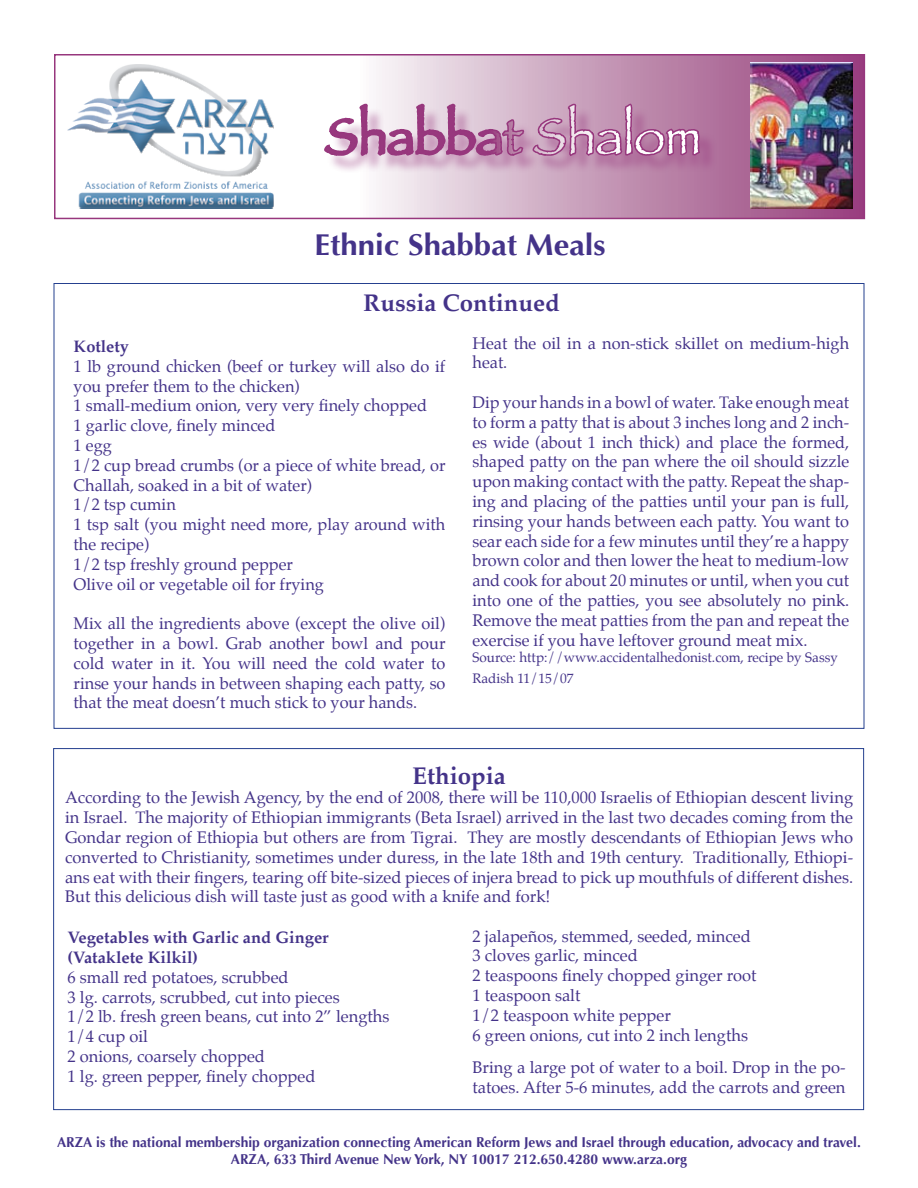
<style>
.page{position:relative;width:918px;height:1188px;background:#fff}
.page>*{position:absolute;margin:0;border:0;box-sizing:border-box;transform-origin:0 0}
.t1{font:51px "Papyrus";color:#fff}
.t2{font:700 30px "Optima";color:#443389;scale:1.04 1}
.t3{font:700 24px "Palatino";color:#443389}
.t4{font:16.5px/19.8px "Palatino";color:#443389}
.t5{font:700 16.5px/19.8px "Palatino";color:#443389}
.t6{font:700 14.25px/17.1px "Optima";color:#443389;text-align:center}
.t7{font:13.5px/21.6px "Palatino";color:#443389}
</style>
<div class="page">
<svg style="left:79px;top:57px;width:783px;height:159px"></svg>
<div style="left:54px;top:54px;width:811px;height:165px;border:2px solid #97377d"></div>
<div style="left:749px;top:62px;width:105px;height:147px;background:#97377d;opacity:.75"></div>
<div style="left:67px;top:64px;width:207px;height:144px;background:#fff;opacity:.25"></div>
<div style="left:67px;top:68px;width:207px;height:140px;background:#000;opacity:.25"></div>
<div style="left:327px;top:106px;width:391px;height:67px;background:#97377d;opacity:.5"></div>
<svg style="left:322px;top:54px;width:380px;height:230px"></svg>
<h1 class="t1" style="left:325px;top:106px;width:377px">Shabbat Shalom</h1>
<h2 class="t2" style="left:314px;top:227px;width:282px">Ethnic Shabbat Meals</h2>
<h3 class="t3" style="left:363px;top:282px;width:198px">Russia Continued</h3>
<p class="t5" style="left:74px;top:336px;width:57px">Kotlety</p>
<p class="t4" style="left:74px;top:356px;width:373px">1 lb ground chicken (beef or turkey will also do if you prefer them to the chicken)<br>1 small-medium onion, very very finely chopped<br>1 garlic clove, finely minced<br>1 egg<br>1/2 cup bread crumbs (or a piece of white bread, or<br>Challah, soaked in a bit of water)<br>1/2 tsp cumin<br>1 tsp salt (you might need more, play around with the recipe)<br>1/2 tsp freshly ground pepper<br>Olive oil or vegetable oil for frying</p>
<p class="t4" style="left:74px;top:614px;width:373px;text-align:justify">Mix all the ingredients above (except the olive oil) together in a bowl. Grab another bowl and pour cold water in it. You will need the cold water to rinse your hands in between shaping each patty, so that the meat doesn’t much stick to your hands.</p>
<p class="t4" style="left:473px;top:333px;width:378px">Heat the oil in a non-stick skillet on medium-high heat.</p>
<p class="t4" style="left:473px;top:392px;width:378px;text-align:justify">Dip your hands in a bowl of water. Take enough meat to form a patty that is about 3 inches long and 2 inch&shy;es wide (about 1 inch thick) and place the formed, shaped patty on the pan where the oil should sizzle upon making contact with the patty. Repeat the shap&shy;ing and placing of the patties until your pan is full, rinsing your hands between each patty. You want to sear each side for a few minutes until they’re a happy brown color and then lower the heat to medium-low and cook for about 20 minutes or until, when you cut into one of the patties, you see absolutely no pink.<br>Remove the meat patties from the pan and repeat the exercise if you have leftover ground meat mix.</p>
<p class="t7" style="left:472px;top:646px;width:367px">Source: http://www.accidentalhedonist.com, recipe by Sassy<br>Radish 11/15/07</p>
<h3 class="t3" style="left:412px;top:755px;width:95px">Ethiopia</h3>
<p class="t4" style="left:65px;top:788px;width:790px;text-align:justify">According to the Jewish Agency, by the end of 2008, there will be 110,000 Israelis of Ethiopian descent living in Israel. The majority of Ethiopian immigrants (Beta Israel) arrived in the last two decades coming from the Gondar region of Ethiopia but others are from Tigrai. They are mostly descendants of Ethiopian Jews who converted to Christianity, sometimes under duress, in the late 18th and 19th century. Traditionally, Ethiopi&shy;ans eat with their fingers, tearing off bite-sized pieces of injera bread to pick up mouthfuls of different dishes.<br>But this delicious dish will taste just as good with a knife and fork!</p>
<p class="t5" style="left:68px;top:927px;width:263px">Vegetables with Garlic and Ginger (Vataklete Kilkil)</p>
<p class="t4" style="left:68px;top:967px;width:323px">6 small red potatoes, scrubbed<br>3 lg. carrots, scrubbed, cut into pieces<br>1/2 lb. fresh green beans, cut into 2” lengths<br>1/4 cup oil<br>2 onions, coarsely chopped<br>1 lg. green pepper, finely chopped</p>
<p class="t4" style="left:472px;top:926px;width:285px">2 jalapeños, stemmed, seeded, minced<br>3 cloves garlic, minced<br>2 teaspoons finely chopped ginger root<br>1 teaspoon salt<br>1/2 teaspoon white pepper<br>6 green onions, cut into 2 inch lengths</p>
<p class="t4" style="left:472px;top:1057px;width:375px">Bring a large pot of water to a boil. Drop in the po&shy;tatoes. After 5-6 minutes, add the carrots and green</p>
<p class="t6" style="left:57px;top:1134px;width:805px">ARZA is the national membership organization connecting American Reform Jews and Israel through education, advocacy and travel.<br>ARZA, 633 Third Avenue New York, NY 10017 212.650.4280 www.arza.org</p>
</div>
